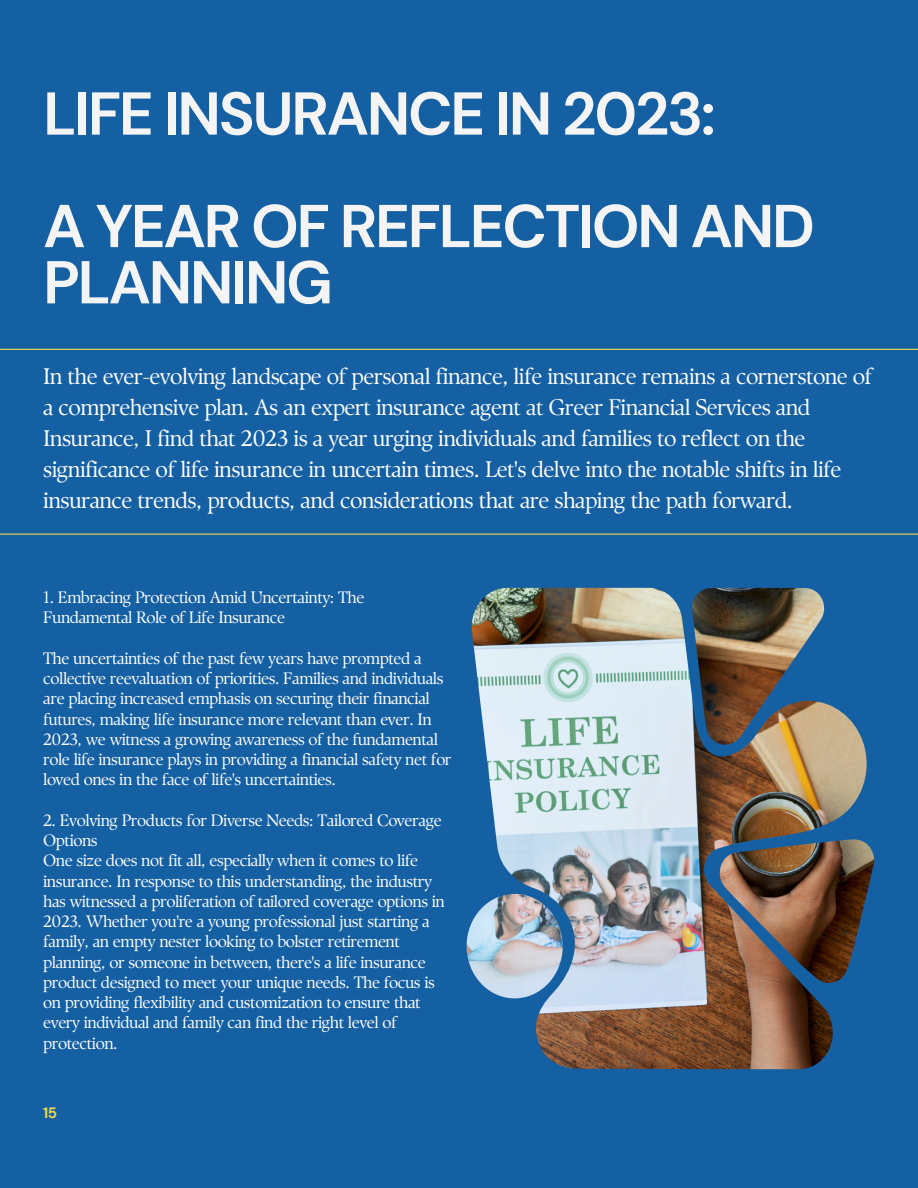
<style>
.page{position:relative;width:918px;height:1188px;background:#1560a3}
.page>*{position:absolute;margin:0;border:0;box-sizing:border-box;transform-origin:0 0}
.t1{font:700 60.3px/56.2px "DM Sans";letter-spacing:-.035em;color:#f3f4f3}
.t2{font:22.5px/31px "TY Serif D";letter-spacing:-.03em;color:#fff}
.t3{font:16.5px/20.2px "TY Serif D";letter-spacing:-.03em;color:#fff}
.t4{font:700 15px "DM Sans";color:#f4d649}
</style>
<div class="page">
<img style="left:467px;top:588px;width:407px;height:481px">
<hr style="left:0;top:534px;width:918px;height:1px;background:#f4d649">
<hr style="left:0;top:349px;width:918px;height:1px;background:#f4d649">
<h1 class="t1" style="left:43px;top:86px;width:674px">LIFE INSURANCE IN 2023:</h1>
<h2 class="t1" style="left:43px;top:198px;width:773px">A YEAR OF REFLECTION AND<br>PLANNING</h2>
<p class="t2" style="left:43px;top:361px;width:831px">In the ever-evolving landscape of personal finance, life insurance remains a cornerstone of a comprehensive plan. As an expert insurance agent at Greer Financial Services and Insurance, I find that 2023 is a year urging individuals and families to reflect on the significance of life insurance in uncertain times. Let's delve into the notable shifts in life insurance trends, products, and considerations that are shaping the path forward.</p>
<p class="t3" style="left:43px;top:587px;width:323px">1. Embracing Protection Amid Uncertainty: The<br>Fundamental Role of Life Insurance</p>
<p class="t3" style="left:43px;top:648px;width:410px">The uncertainties of the past few years have prompted a collective reevaluation of priorities. Families and individuals are placing increased emphasis on securing their financial futures, making life insurance more relevant than ever. In 2023, we witness a growing awareness of the fundamental role life insurance plays in providing a financial safety net for loved ones in the face of life's uncertainties.</p>
<p class="t3" style="left:43px;top:810px;width:400px">2. Evolving Products for Diverse Needs: Tailored Coverage<br>Options</p>
<p class="t3" style="left:43px;top:850px;width:403px">One size does not fit all, especially when it comes to life insurance. In response to this understanding, the industry has witnessed a proliferation of tailored coverage options in 2023. Whether you're a young professional just starting a family, an empty nester looking to bolster retirement planning, or someone in between, there's a life insurance product designed to meet your unique needs. The focus is on providing flexibility and customization to ensure that every individual and family can find the right level of protection.</p>
<h1 class="t4" style="left:43px;top:1103px;width:16px">15</h1>
</div>
